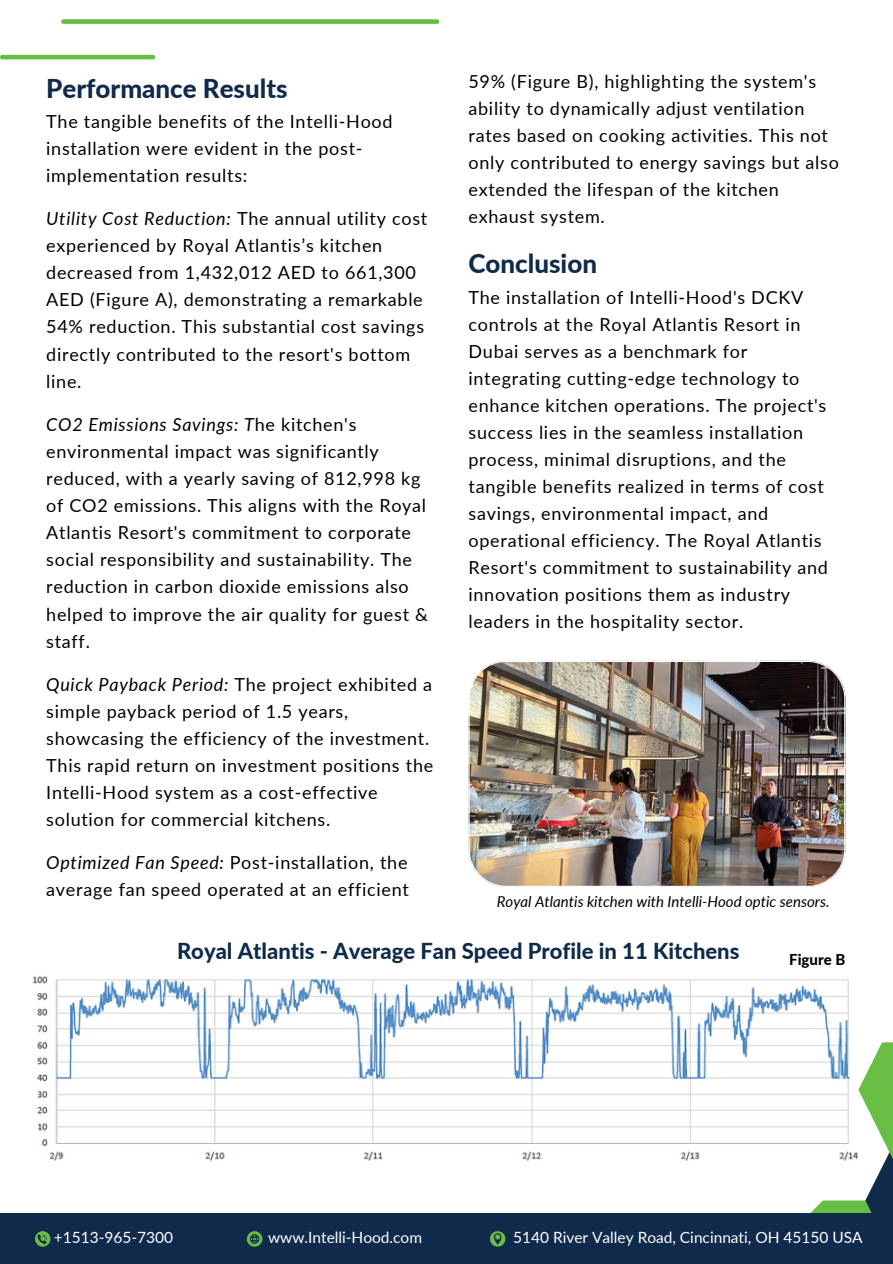
<style>
.page{position:relative;width:893px;height:1264px;background:#fff}
.page>*{position:absolute;margin:0;border:0;box-sizing:border-box;transform-origin:0 0}
.t1{font:800 25.95px "Lato";color:#102a4b}
.t2{font:800 22.05px "Lato";color:#102a4b}
.t3{font:18px/27.2px "Lato";letter-spacing:.04em;color:#000}
.t4{font:15.45px "Lato";color:#fff}
.t5{font:italic 15px "Lato";color:#000}
.t6{font:800 15px "Lato";color:#000}
.s1{font-style:italic}
</style>
<div class="page">
<img style="left:34px;top:976px;width:815px;height:185px">
<svg style="left:799px;top:1042px;width:93px;height:171px"></svg>
<div style="left:0;top:1213px;width:892px;height:50px;background:#102a4b"></div>
<svg style="left:35px;top:1231px;width:15px;height:15px"></svg>
<svg style="left:247px;top:1231px;width:15px;height:15px"></svg>
<svg style="left:490px;top:1231px;width:15px;height:15px"></svg>
<img style="left:468px;top:661px;width:377px;height:226px">
<svg style="left:61px;top:19px;width:378px;height:5px;background:#74c254"></svg>
<svg style="left:0;top:55px;width:155px;height:4px"></svg>
<h2 class="t3" style="left:468px;top:68px;width:372px">59% (Figure B), highlighting the system's ability to dynamically adjust ventilation rates based on cooking activities. This not only contributed to energy savings but also extended the lifespan of the kitchen exhaust system.</h2>
<h4 class="t1" style="left:468px;top:247px;width:130px">Conclusion</h4>
<h3 class="t1" style="left:46px;top:72px;width:243px">Performance Results</h3>
<h3 class="t3" style="left:46px;top:107px;width:348px">The tangible benefits of the Intelli-Hood installation were evident in the post&shy;implementation results:</h3>
<h1 class="t3" style="left:46px;top:204px;width:382px"><span class="s1">Utility Cost Reduction:</span> The annual utility cost experienced by Royal Atlantis’s kitchen decreased from 1,432,012 AED to 661,300<br>AED (Figure A), demonstrating a remarkable 54% reduction. This substantial cost savings directly contributed to the resort's bottom line.</h1>
<h3 class="t3" style="left:46px;top:410px;width:383px"><span class="s1">CO2 Emissions Savings: T</span>he kitchen's environmental impact was significantly reduced, with a yearly saving of 812,998 kg of CO2 emissions. This aligns with the Royal Atlantis Resort's commitment to corporate social responsibility and sustainability. The reduction in carbon dioxide emissions also helped to improve the air quality for guest &amp; staff.</h3>
<p class="t3" style="left:46px;top:670px;width:388px"><span class="s1">Quick Payback Period:</span> The project exhibited a simple payback period of 1.5 years, showcasing the efficiency of the investment.<br>This rapid return on investment positions the Intelli-Hood system as a cost-effective solution for commercial kitchens.</p>
<p class="t3" style="left:46px;top:848px;width:364px"><span class="s1">Optimized Fan Speed:</span> Post-installation, the average fan speed operated at an efficient</p>
<h3 class="t3" style="left:468px;top:284px;width:361px">The installation of Intelli-Hood's DCKV controls at the Royal Atlantis Resort in Dubai serves as a benchmark for integrating cutting-edge technology to enhance kitchen operations. The project's success lies in the seamless installation process, minimal disruptions, and the tangible benefits realized in terms of cost savings, environmental impact, and operational efficiency. The Royal Atlantis Resort's commitment to sustainability and innovation positions them as industry leaders in the hospitality sector.</h3>
<h3 class="t5" style="left:497px;top:892px;width:334px">Royal Atlantis kitchen with Intelli-Hood optic sensors.</h3>
<h3 class="t2" style="left:177px;top:936px;width:564px">Royal Atlantis - Average Fan Speed Profile in 11 Kitchens</h3>
<h3 class="t6" style="left:789px;top:950px;width:58px">Figure B</h3>
<p class="t4" style="left:54px;top:1227px;width:121px">+1513-965-7300</p>
<p class="t4" style="left:268px;top:1227px;width:155px">www.Intelli-Hood.com</p>
<p class="t4" style="left:513px;top:1227px;width:351px">5140 River Valley Road, Cincinnati, OH 45150 USA</p>
</div>
